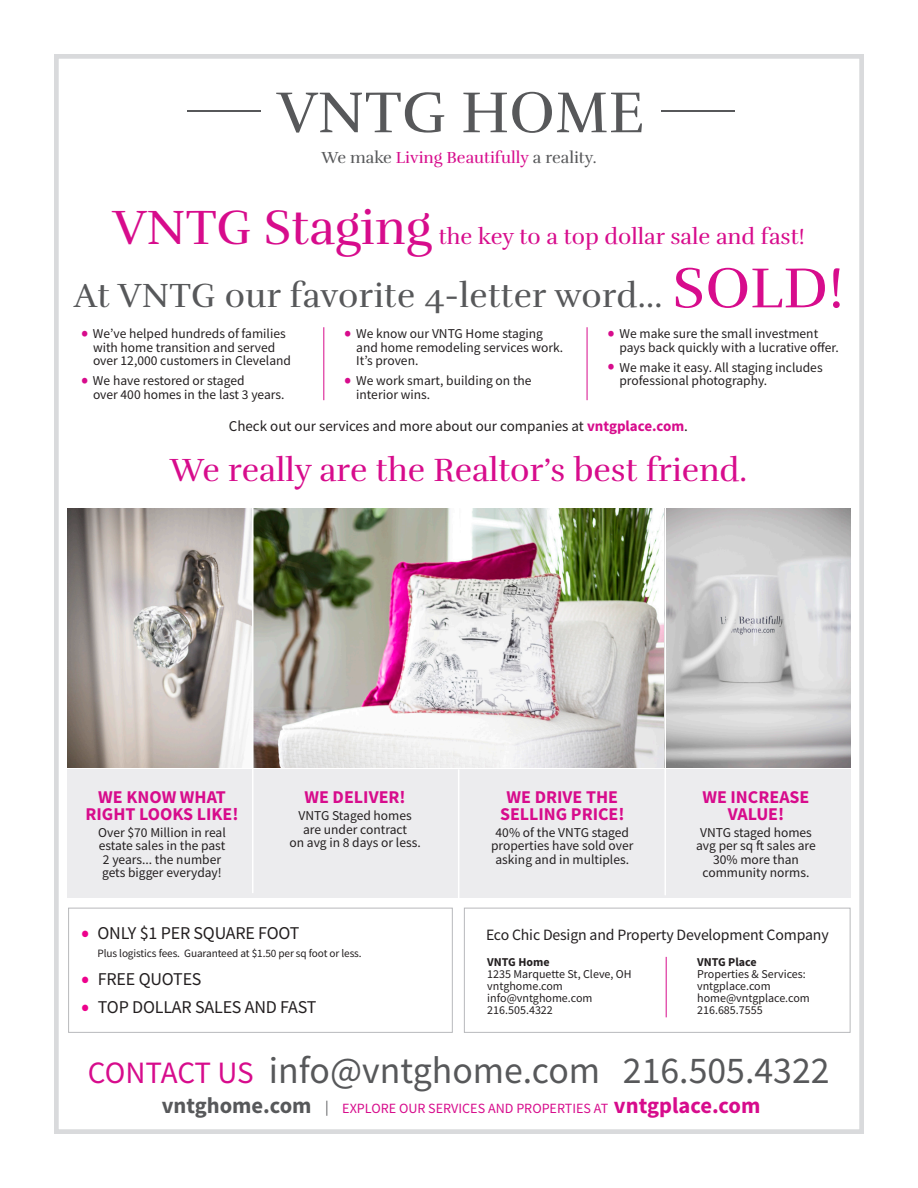
<style>
.page{position:relative;width:918px;height:1188px;background:#fff}
.page>*{position:absolute;margin:0;border:0;box-sizing:border-box;transform-origin:0 0}
.t1{font:37.8px "Source Sans Pro";color:#57585a}
.t2{font:34.5px "Rufina";letter-spacing:.01em;color:#57585a}
.t3{font:33px "Rufina";color:#d70c8c}
.t4{font:22.5px "Rufina";color:#d70c8c}
.t5{font:700 18px/16.5px "Source Sans Pro";color:#d70c8c;text-align:center}
.t6{font:18px "Source Sans Pro";letter-spacing:-.01em;color:#231f20}
.t7{font:16.5px "Rufina";color:#d70c8c}
.t8{font:15.75px "Source Sans Pro";letter-spacing:-.01em;color:#231f20}
.t9{font:15px "Source Sans Pro";color:#231f20}
.t10{font:14.1px "Source Sans Pro";color:#d70c8c}
.t11{font:13.5px/13.5px "Source Sans Pro";color:#231f20}
.t12{font:12px/12px "Source Sans Pro";color:#231f20}
.t13{font:700 12px "Source Sans Pro";color:#231f20}
.t14{font:11.25px "Source Sans Pro";letter-spacing:-.01em;color:#231f20}
.s1{color:#57585a}
.s2{font-size:49.5px}
.s3{font-size:57.9px;color:#d70c8c}
.s4{font-size:24px;color:#d70c8c}
.s5{font-weight:700;color:#d70c8c}
.s6{font-size:27px;color:#ed028c}
.s7{font-weight:700}
.s8{font-size:31.05px;color:#d70c8c}
.s9{font-weight:700;font-size:22.5px;color:#57585a}
.s10{font-size:15px;color:#57585a}
.s11{font-weight:700;font-size:22.5px}
</style>
<div class="page">
<div style="left:54px;top:54px;width:810px;height:1080px;border:4px solid #d9dadc"></div>
<div style="left:67px;top:769px;width:783px;height:129px;background:#ececee"></div>
<img style="left:254px;top:509px;width:596px;height:259px">
<img style="left:67px;top:509px;width:185px;height:259px">
<svg style="left:276px;top:92px;width:366px;height:41px"></svg>
<hr style="left:187px;top:110px;width:74px;height:1px;background:#57585a">
<hr style="left:661px;top:110px;width:74px;height:1px;background:#57585a">
<hr style="left:666px;top:957px;width:1px;height:60px;background:#d70c8c">
<div style="left:464px;top:908px;width:386px;height:125px;border:1px solid #b8b9bc"></div>
<hr style="left:664px;top:500px;width:2px;height:395px;background:#fff">
<div style="left:68px;top:908px;width:385px;height:125px;border:1px solid #b8b9bc"></div>
<hr style="left:324px;top:327px;width:1px;height:73px;background:#d70c8c">
<hr style="left:587px;top:327px;width:1px;height:73px;background:#d70c8c">
<hr style="left:252px;top:500px;width:2px;height:393px;background:#fff">
<hr style="left:458px;top:769px;width:1px;height:129px;background:#fff">
<p class="t7" style="left:321px;top:147px;width:277px"><span class="s1">We make</span> Living Beautifully <span class="s1">a reality.</span></p>
<p class="t4" style="left:113px;top:223px;width:693px"><span class="s2">VNTG Staging</span> the key to a top dollar sale and fast!</p>
<p class="t2" style="left:74px;top:275px;width:772px">At VNTG our favorite 4-letter word... <span class="s3">SOLD!</span></p>
<p class="t11" style="left:93px;top:327px;width:200px;text-indent:-12px"><span class="s4">•</span> We’ve helped hundreds of families with home transition and served over 12,000 customers in Cleveland</p>
<p class="t11" style="left:93px;top:374px;width:193px;text-indent:-12px"><span class="s4">•</span> We have restored or staged<br>over 400 homes in the last 3 years.</p>
<p class="t11" style="left:356px;top:327px;width:209px;text-indent:-12px"><span class="s4">•</span> We know our VNTG Home staging and home remodeling services work.<br>It’s proven.</p>
<p class="t11" style="left:356px;top:374px;width:177px;text-indent:-12px"><span class="s4">•</span> We work smart, building on the interior wins.</p>
<p class="t9" style="left:229px;top:417px;width:461px">Check out our services and more about our companies at <span class="s5">vntgplace.com</span>.</p>
<p class="t11" style="left:620px;top:327px;width:221px;text-indent:-12px"><span class="s4">•</span> We make sure the small investment pays back quickly with a lucrative offer.</p>
<p class="t11" style="left:620px;top:360px;width:205px;text-indent:-12px"><span class="s4">•</span> We make it easy. All staging includes professional photography.</p>
<p class="t3" style="left:170px;top:450px;width:578px">We really are the Realtor’s best friend.</p>
<p class="t5" style="left:85px;top:789px;width:155px">WE KNOW WHAT<br>RIGHT LOOKS LIKE!</p>
<p class="t11" style="left:98px;top:826px;width:129px;text-align:center">Over $70 Million in real estate sales in the past<br>2 years... the number gets bigger everyday!</p>
<p class="t5" style="left:305px;top:789px;width:103px">WE DELIVER!</p>
<p class="t11" style="left:289px;top:809px;width:133px;text-align:center">VNTG Staged homes are under contract<br>on avg in 8 days or less.</p>
<p class="t6" style="left:81px;top:922px;width:220px"><span class="s6">•</span> ONLY $1 PER SQUARE FOOT</p>
<p class="t14" style="left:98px;top:946px;width:266px">Plus logistics fees. Guaranteed at $1.50 per sq foot or less.</p>
<p class="t6" style="left:81px;top:968px;width:122px"><span class="s6">•</span> FREE QUOTES</p>
<p class="t6" style="left:81px;top:996px;width:237px"><span class="s6">•</span> TOP DOLLAR SALES AND FAST</p>
<p class="t5" style="left:500px;top:789px;width:126px">WE DRIVE THE<br>SELLING PRICE!</p>
<p class="t11" style="left:491px;top:826px;width:144px;text-align:center">40% of the VNTG staged properties have sold over asking and in multiples.</p>
<p class="t5" style="left:702px;top:789px;width:109px">WE INCREASE<br>VALUE!</p>
<p class="t11" style="left:696px;top:826px;width:121px;text-align:center">VNTG staged homes avg per sq ft sales are<br>30% more than community norms.</p>
<p class="t8" style="left:486px;top:924px;width:344px">Eco Chic Design and Property Development Company</p>
<p class="t12" style="left:487px;top:956px;width:146px"><span class="s7">VNTG Home<br></span>1235 Marquette St, Cleve, OH</p>
<p class="t12" style="left:487px;top:980px;width:107px">vntghome.com info@vntghome.com</p>
<p class="t12" style="left:487px;top:1004px;width:67px">216.505.4322</p>
<p class="t13" style="left:697px;top:954px;width:61px">VNTG Place</p>
<p class="t12" style="left:697px;top:968px;width:114px">Properties &amp; Services: vntgplace.com home@vntgplace.com<br>216.685.7555</p>
<p class="t1" style="left:88px;top:1047px;width:743px"><span class="s8">CONTACT US</span> info@vntghome.com 216.505.4322</p>
<p class="t10" style="left:162px;top:1099px;width:600px"><span class="s9">vntghome.com</span> <span class="s10">|</span> EXPLORE OUR SERVICES AND PROPERTIES AT <span class="s11">vntgplace.com</span></p>
</div>
